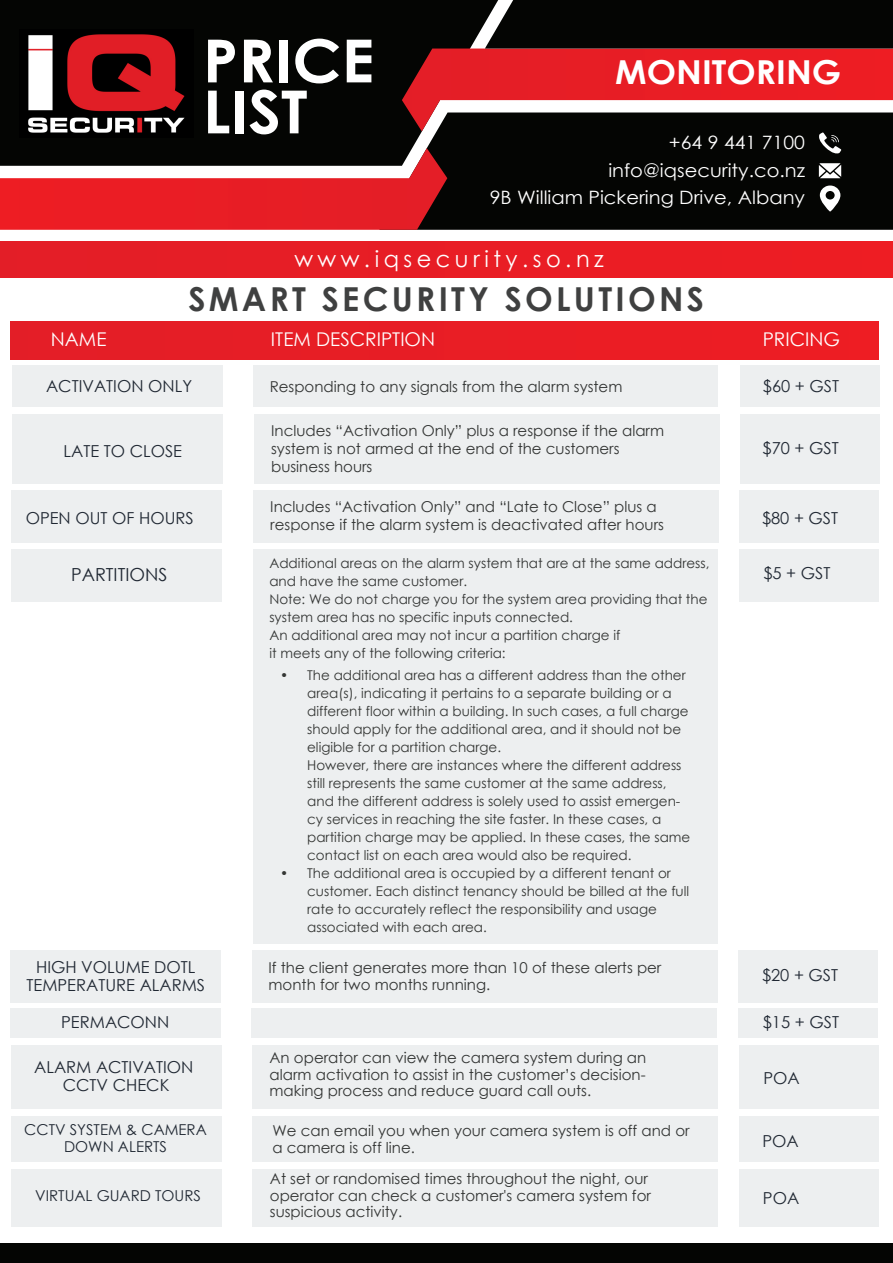
<style>
.page{position:relative;width:893px;height:1263px;background:#fff}
.page>*{position:absolute;margin:0;border:0;box-sizing:border-box;transform-origin:0 0}
.t1{font:700 59.4px "Century Gothic";color:#fff;scale:1.06 1}
.t2{font:700 33px "Century Gothic";letter-spacing:.1em;color:#3f4040}
.t3{font:700 33px "Century Gothic";color:#fff;scale:1.06 1}
.t4{font:22.5px "Century Gothic";letter-spacing:.2em;color:#fff}
.t5{font:18.9px "Century Gothic";color:#fff}
.t6{font:18.45px/27.8px "Century Gothic";color:#fff;text-align:right;scale:1.06 1}
.t7{font:18px "Century Gothic";color:#202833}
.t8{font:16.5px/18px "Century Gothic";color:#202833;text-align:center}
.t9{font:15px/16.5px "Century Gothic";color:#333534}
.t10{font:15px/16.5px "Century Gothic";color:#202833;text-align:center}
.t11{font:13.5px/18px "Century Gothic";color:#343634}
.t12{font:13.5px/18px "Century Gothic";color:#333534}
</style>
<div class="page">
<div style="left:11px;top:321px;width:868px;height:38px;background:#e91d25"></div>
<div style="left:12px;top:366px;width:211px;height:41px;background:#edeff0"></div>
<div style="left:253px;top:366px;width:465px;height:41px;background:#edeff0"></div>
<div style="left:12px;top:414px;width:211px;height:70px;background:#edeff0"></div>
<div style="left:254px;top:414px;width:465px;height:70px;background:#edeff0"></div>
<div style="left:11px;top:490px;width:211px;height:52px;background:#edeff0"></div>
<div style="left:253px;top:490px;width:465px;height:52px;background:#edeff0"></div>
<div style="left:740px;top:366px;width:139px;height:41px;background:#edeff0"></div>
<div style="left:740px;top:414px;width:140px;height:70px;background:#edeff0"></div>
<div style="left:739px;top:490px;width:140px;height:52px;background:#edeff0"></div>
<div style="left:11px;top:549px;width:211px;height:52px;background:#edeff0"></div>
<div style="left:253px;top:549px;width:465px;height:394px;background:#edeff0"></div>
<div style="left:739px;top:549px;width:140px;height:52px;background:#edeff0"></div>
<div style="left:10px;top:950px;width:211px;height:52px;background:#edeff0"></div>
<div style="left:252px;top:950px;width:465px;height:52px;background:#edeff0"></div>
<div style="left:738px;top:950px;width:140px;height:52px;background:#edeff0"></div>
<div style="left:0;top:241px;width:893px;height:36px;background:#e91d25"></div>
<svg style="left:0;top:0;width:893px;height:230px;background:#501c1d"></svg>
<div style="left:10px;top:1008px;width:211px;height:30px;background:#edeff0"></div>
<div style="left:252px;top:1008px;width:465px;height:30px;background:#edeff0"></div>
<div style="left:738px;top:1008px;width:140px;height:30px;background:#edeff0"></div>
<img style="left:20px;top:30px;width:174px;height:107px">
<div style="left:11px;top:1045px;width:211px;height:63px;background:#edeff0"></div>
<div style="left:253px;top:1045px;width:465px;height:63px;background:#edeff0"></div>
<div style="left:739px;top:1045px;width:140px;height:63px;background:#edeff0"></div>
<div style="left:11px;top:1116px;width:211px;height:45px;background:#edeff0"></div>
<div style="left:252px;top:1116px;width:465px;height:45px;background:#edeff0"></div>
<div style="left:739px;top:1116px;width:139px;height:45px;background:#edeff0"></div>
<div style="left:11px;top:1169px;width:210px;height:57px;background:#edeff0"></div>
<div style="left:252px;top:1169px;width:465px;height:57px;background:#edeff0"></div>
<div style="left:739px;top:1169px;width:139px;height:57px;background:#edeff0"></div>
<div style="left:0;top:1243px;width:893px;height:20px;background:#040503"></div>
<h1 class="t1" style="left:203px;top:16px;width:163px">PRICE</h1>
<h1 class="t1" style="left:203px;top:67px;width:100px">LIST</h1>
<h2 class="t3" style="left:615px;top:47px;width:215px">MONITORING</h2>
<h3 class="t6" style="left:490px;top:128px;width:299px">+64 9 441 7100 info@iqsecurity.co.nz<br>9B William Pickering Drive, Albany</h3>
<h3 class="t4" style="left:294px;top:243px;width:311px">www.iqsecurity.so.nz</h3>
<h2 class="t2" style="left:188px;top:274px;width:517px">SMART SECURITY SOLUTIONS</h2>
<h3 class="t5" style="left:51px;top:326px;width:57px">NAME</h3>
<h3 class="t5" style="left:271px;top:326px;width:166px">ITEM DESCRIPTION</h3>
<h3 class="t5" style="left:763px;top:326px;width:79px">PRICING</h3>
<p class="t8" style="left:46px;top:377px;width:147px">ACTIVATION ONLY</p>
<p class="t8" style="left:63px;top:442px;width:120px">LATE TO CLOSE</p>
<p class="t8" style="left:26px;top:509px;width:170px">OPEN OUT OF HOURS</p>
<h3 class="t7" style="left:71px;top:562px;width:98px">PARTITIONS</h3>
<p class="t9" style="left:270px;top:378px;width:354px">Responding to any signals from the alarm system</p>
<p class="t9" style="left:271px;top:421px;width:395px;line-height:18px">Includes “Activation Only” plus a response if the alarm system is not armed at the end of the customers business hours</p>
<p class="t9" style="left:270px;top:498px;width:395px;line-height:18px">Includes “Activation Only” and “Late to Close” plus a response if the alarm system is deactivated after hours</p>
<p class="t12" style="left:269px;top:554px;width:442px">Additional areas on the alarm system that are at the same address, and have the same customer.<br>Note: We do not charge you for the system area providing that the system area has no specific inputs connected.<br>An additional area may not incur a partition charge if<br>it meets any of the following criteria:</p>
<p class="t8" style="left:763px;top:377px;width:78px">$60 + GST</p>
<p class="t8" style="left:763px;top:439px;width:78px">$70 + GST</p>
<p class="t8" style="left:762px;top:509px;width:78px">$80 + GST</p>
<p class="t8" style="left:763px;top:563px;width:69px">$5 + GST</p>
<p class="t11" style="left:307px;top:666px;width:385px;text-indent:-27px">• The additional area has a different address than the other area(s), indicating it pertains to a separate building or a different floor within a building. In such cases, a full charge should apply for the additional area, and it should not be eligible for a partition charge.<br>However, there are instances where the different address still represents the same customer at the same address, and the different address is solely used to assist emergen&shy;cy services in reaching the site faster. In these cases, a partition charge may be applied. In these cases, the same contact list on each area would also be required.</p>
<p class="t11" style="left:307px;top:864px;width:383px;text-indent:-27px">• The additional area is occupied by a different tenant or customer. Each distinct tenancy should be billed at the full rate to accurately reflect the responsibility and usage associated with each area.</p>
<p class="t8" style="left:27px;top:958px;width:180px">HIGH VOLUME DOTL<br>TEMPERATURE ALARMS</p>
<p class="t9" style="left:269px;top:959px;width:394px">If the client generates more than 10 of these alerts per month for two months running.</p>
<p class="t8" style="left:762px;top:966px;width:78px">$20 + GST</p>
<p class="t8" style="left:61px;top:1012px;width:110px">PERMACONN</p>
<p class="t8" style="left:763px;top:1013px;width:78px">$15 + GST</p>
<p class="t9" style="left:270px;top:1049px;width:378px;text-align:justify">An operator can view the camera system during an alarm activation to assist in the customer’s decision&shy;making process and reduce guard call outs.</p>
<p class="t8" style="left:34px;top:1057px;width:161px">ALARM ACTIVATION<br>CCTV CHECK</p>
<p class="t8" style="left:763px;top:1069px;width:38px">POA</p>
<p class="t10" style="left:24px;top:1121px;width:184px">CCTV SYSTEM &amp; CAMERA<br>DOWN ALERTS</p>
<p class="t8" style="left:762px;top:1132px;width:38px">POA</p>
<p class="t9" style="left:272px;top:1122px;width:419px">We can email you when your camera system is off and or a camera is off line.</p>
<p class="t9" style="left:270px;top:1170px;width:383px">At set or randomised times throughout the night, our operator can check a customer's camera system for suspicious activity.</p>
<p class="t10" style="left:35px;top:1187px;width:167px">VIRTUAL GUARD TOURS</p>
<p class="t8" style="left:763px;top:1188px;width:38px">POA</p>
</div>
